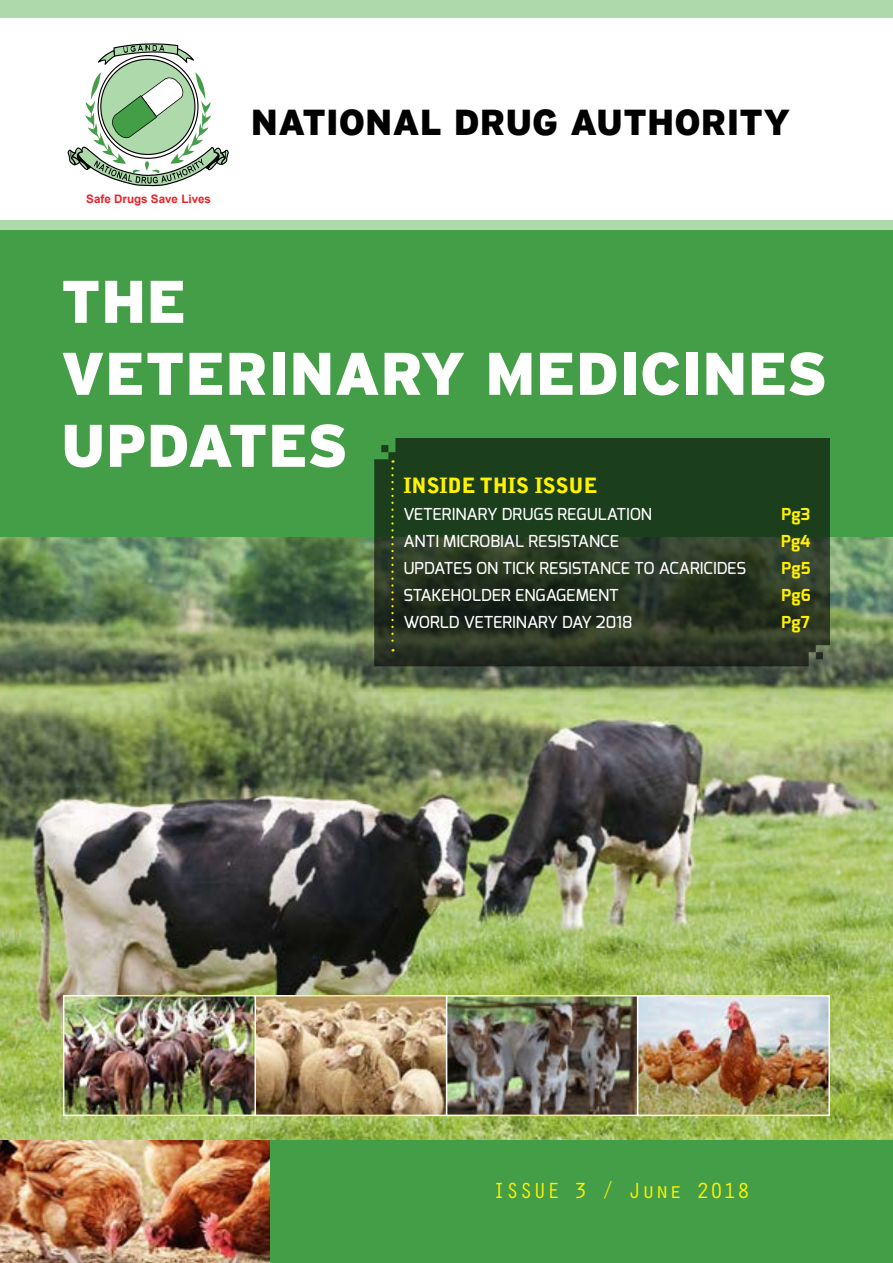
<style>
.page{position:relative;width:893px;height:1263px;background:#fff}
.page>*{position:absolute;margin:0;border:0;box-sizing:border-box;transform-origin:0 0}
.t1{font:900 60px/72px "Interstate Mono";color:#fff}
.t2{font:900 36px "Interstate Mono";color:#000}
.t3{font:22.65px "Orator Std";color:#fff200}
.t4{font:900 21px "Bell Gothic Std";color:#fff200}
.t5{font:500 16.5px "Exo";color:#fff}
.t6{font:700 16.5px "Exo";color:#fff200}
.t7{font:700 11.7px "Arial";color:#ed2127}
</style>
<div class="page">
<div style="left:0;top:220px;width:893px;height:11px;background:#aed9aa"></div>
<div style="left:0;top:0;width:893px;height:17px;background:#aed9aa"></div>
<div style="left:0;top:231px;width:893px;height:307px;background:#449d47"></div>
<div style="left:0;top:1139px;width:893px;height:124px;background:#449d47"></div>
<img style="left:0;top:1139px;width:270px;height:124px">
<svg style="left:68px;top:43px;width:161px;height:144px"></svg>
<img style="left:0;top:538px;width:893px;height:601px">
<svg style="left:374px;top:438px;width:456px;height:228px;background:#233920"></svg>
<svg style="left:391px;top:460px;width:3px;height:191px"></svg>
<img style="left:66px;top:998px;width:761px;height:115px">
<div style="left:254px;top:995px;width:193px;height:121px;border:2px solid #fff"></div>
<div style="left:63px;top:995px;width:193px;height:121px;border:2px solid #fff"></div>
<div style="left:637px;top:995px;width:193px;height:121px;border:2px solid #fff"></div>
<p class="t7" style="left:86px;top:191px;width:126px">Safe Drugs Save Lives</p>
<h2 class="t2" style="left:251px;top:102px;width:541px">NATIONAL DRUG AUTHORITY</h2>
<h1 class="t1" style="left:61px;top:265px;width:768px">THE<br>VETERINARY MEDICINES<br>UPDATES</h1>
<p class="t4" style="left:403px;top:473px;width:196px">INSIDE THIS ISSUE</p>
<p class="t5" style="left:403px;top:503px;width:250px">VETERINARY DRUGS REGULATION</p>
<p class="t6" style="left:781px;top:503px;width:30px">Pg3</p>
<p class="t5" style="left:403px;top:530px;width:217px">ANTI MICROBIAL RESISTANCE</p>
<p class="t6" style="left:781px;top:530px;width:31px">Pg4</p>
<p class="t5" style="left:403px;top:557px;width:344px">UPDATES ON TICK RESISTANCE TO ACARICIDES</p>
<p class="t6" style="left:781px;top:557px;width:31px">Pg5</p>
<p class="t5" style="left:403px;top:584px;width:217px">STAKEHOLDER ENGAGEMENT</p>
<p class="t6" style="left:781px;top:584px;width:31px">Pg6</p>
<p class="t5" style="left:403px;top:611px;width:231px">WORLD VETERINARY DAY 2018</p>
<p class="t6" style="left:781px;top:611px;width:30px">Pg7</p>
<h3 class="t3" style="left:492px;top:1174px;width:260px">ISSUE 3 / June 2018</h3>
</div>
